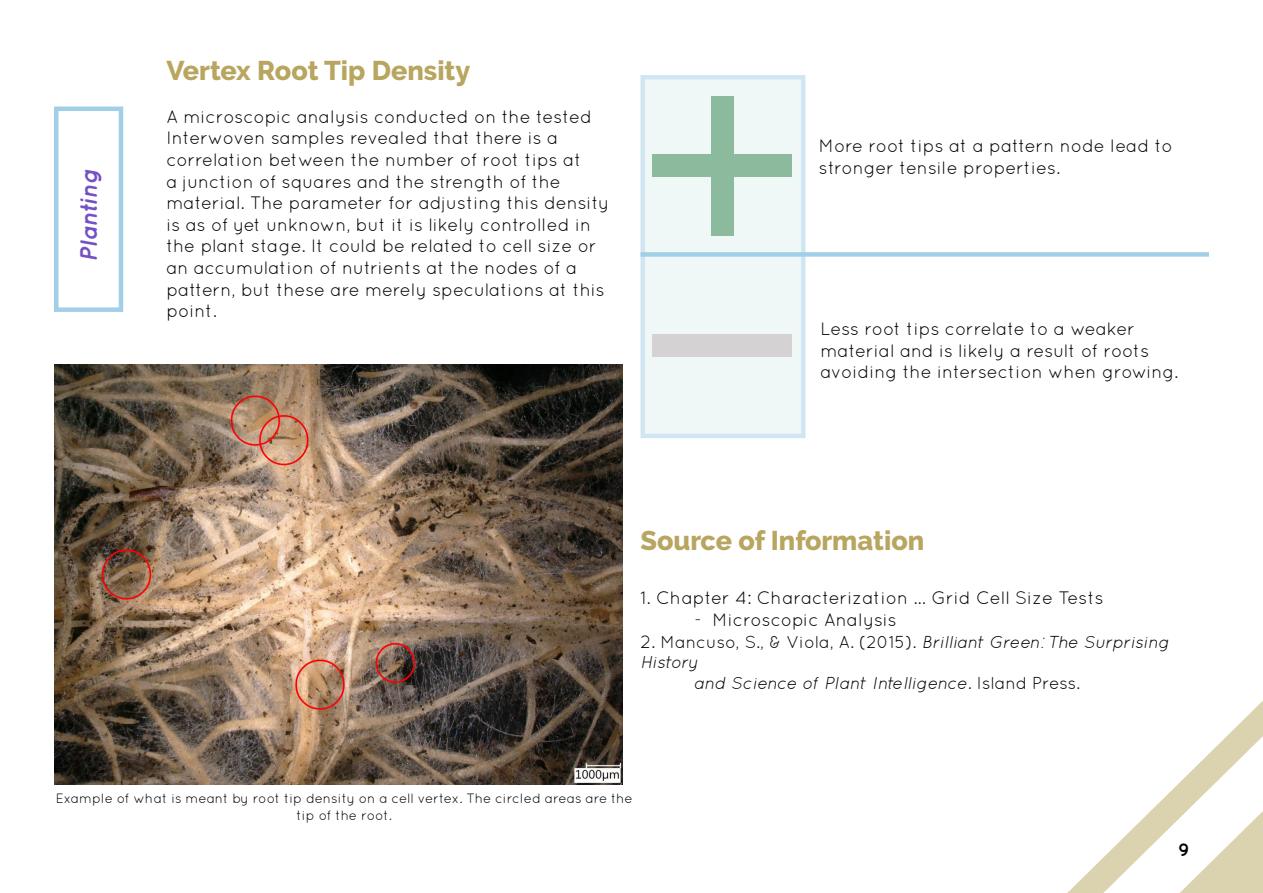
<style>
.page{position:relative;width:1263px;height:893px;background:#fff}
.page>*{position:absolute;margin:0;border:0;box-sizing:border-box;transform-origin:0 0}
.Heading_1{font:800 27px "Raleway";color:#b8a55f}
.Quotes{font:italic 700 24px "Quicksand";letter-spacing:-.03em;color:#7450c4}
.t1{font:18px/21.6px "Quicksand";color:#000}
.t2{font:700 18px "Quicksand";color:#000}
.t3{font:italic 17.25px "Quicksand";color:#000}
.t4{font:italic 17.25px "Quicksand";letter-spacing:-.03em;color:#000}
.Figures{font:13.5px/16.2px "Quicksand";color:#000;text-align:center}
.s1{font-style:normal;font-size:18px}
.s2{font-style:normal}
</style>
<div class="page">
<svg style="left:1067px;top:701px;width:196px;height:192px"></svg>
<svg style="left:640px;top:75px;width:166px;height:363px"></svg>
<div style="left:54px;top:106px;width:69px;height:206px;border:4px solid #a2cfe8"></div>
<div style="left:640px;top:252px;width:569px;height:5px;background:#a2cfe8"></div>
<div style="left:711px;top:96px;width:22px;height:140px;background:#8bbb9c"></div>
<div style="left:652px;top:155px;width:140px;height:22px;background:#8bbb9c"></div>
<div style="left:652px;top:335px;width:140px;height:22px;background:#d5d2d3"></div>
<img style="left:54px;top:365px;width:568px;height:419px">
<p class="Quotes" style="left:74px;top:262px;width:95px;rotate:-90deg">Planting</p>
<p class="Heading_1" style="left:166px;top:55px;width:305px">Vertex Root Tip Density</p>
<p class="t1" style="left:166px;top:105px;width:444px">A microscopic analysis conducted on the tested Interwoven samples revealed that there is a correlation between the number of root tips at<br>a junction of squares and the strength of the material. The parameter for adjusting this density is as of yet unknown, but it is likely controlled in the plant stage. It could be related to cell size or an accumulation of nutrients at the nodes of a pattern, but these are merely speculations at this point.</p>
<p class="t1" style="left:819px;top:135px;width:355px">More root tips at a pattern node lead to stronger tensile properties.</p>
<p class="t1" style="left:820px;top:318px;width:359px">Less root tips correlate to a weaker material and is likely a result of roots avoiding the intersection when growing.</p>
<p class="Heading_1" style="left:640px;top:526px;width:285px">Source of Information</p>
<p class="t1" style="left:640px;top:587px;width:465px">1. Chapter 4: Characterization ... Grid Cell Size Tests</p>
<p class="t1" style="left:694px;top:609px;width:204px">- Microscopic Analysis</p>
<p class="t3" style="left:640px;top:632px;width:531px"><span class="s1">2.</span> <span class="s2">Mancuso, S., &amp; Viola, A. (2015).</span> Brilliant Green: The Surprising</p>
<p class="t4" style="left:640px;top:652px;width:60px">History</p>
<p class="t3" style="left:694px;top:673px;width:387px">and Science of Plant Intelligence<span class="s2">. Island Press.</span></p>
<p class="Figures" style="left:56px;top:790px;width:578px">Example of what is meant by root tip density on a cell vertex. The circled areas are the tip of the root.</p>
<p class="t2" style="left:1178px;top:839px;width:13px">9</p>
</div>
